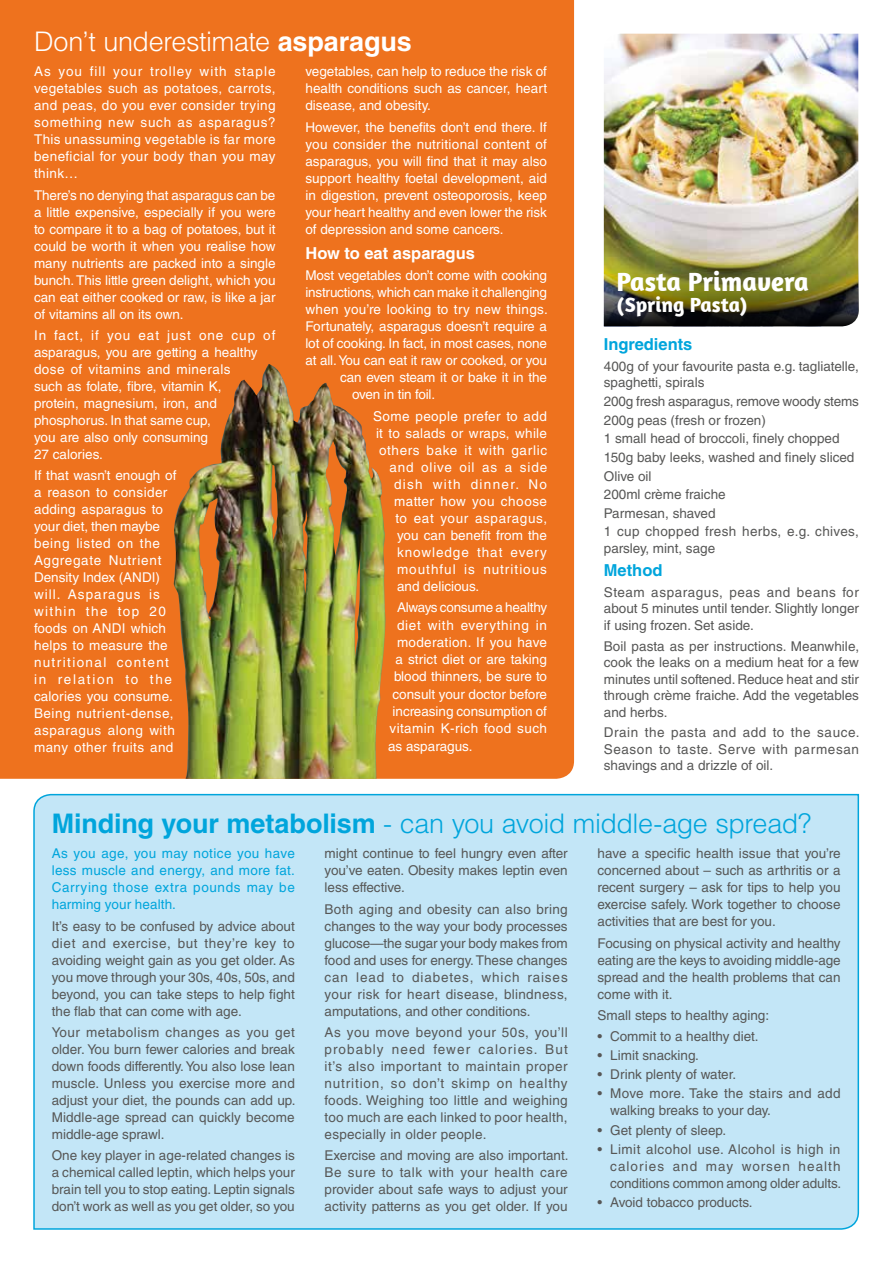
<style>
.page{position:relative;width:893px;height:1263px;background:#fff}
.page>*{position:absolute;margin:0;border:0;box-sizing:border-box;transform-origin:0 0}
.t1{font:300 27px "Helvetica LT Std";letter-spacing:-.015em;color:#00a5dc}
.t2{font:300 27px "Helvetica LT Std";letter-spacing:-.015em;color:#fff}
.t3{font:700 27px "Amaranth";color:#fff}
.t4{font:700 21px "Amaranth";color:#fff}
.t5{font:700 16.5px "Helvetica LT Std";color:#00a5dc}
.t6{font:700 16.5px "Helvetica LT Std";color:#fff}
.t7{font:13.5px/17px "Helvetica LT Std";color:#575756;text-align:justify}
.t8{font:13.5px/17px "Helvetica LT Std";letter-spacing:.005em;color:#fff;text-align:justify}
.t9{font:13.5px/17px "Helvetica LT Std";letter-spacing:.035em;color:#fff}
.t10{font:13.5px/17px "Helvetica LT Std";letter-spacing:.04em;color:#00a5dc;text-align:justify}
.t11{font:13.5px "Helvetica LT Std";letter-spacing:-.015em;color:#fff}
.t12{font:13.5px "Helvetica LT Std";letter-spacing:.025em;color:#fff}
.t13{font:13.5px "Helvetica LT Std";letter-spacing:.03em;color:#fff}
.t14{font:13.5px "Helvetica LT Std";letter-spacing:.05em;color:#fff}
.t15{font:13.5px "Helvetica LT Std";letter-spacing:.075em;color:#fff}
.t16{font:13.5px "Helvetica LT Std";letter-spacing:.045em;color:#fff}
.t17{font:13.5px "Helvetica LT Std";letter-spacing:.06em;color:#fff}
.t18{font:13.5px "Helvetica LT Std";letter-spacing:.04em;color:#fff}
.t19{font:13.5px "Helvetica LT Std";letter-spacing:.07em;color:#fff}
.t20{font:13.5px "Helvetica LT Std";letter-spacing:.1em;color:#fff}
.s1{font-weight:700}
</style>
<div class="page">
<div style="left:0;top:0;width:574px;height:779px;background:#ee721e"></div>
<img style="left:604px;top:34px;width:254px;height:219px">
<img style="left:604px;top:253px;width:255px;height:73px">
<div style="left:33px;top:793px;width:827px;height:437px;background:#c3e6f7"></div>
<img style="left:173px;top:364px;width:213px;height:415px">
<h1 class="t2" style="left:34px;top:25px;width:379px">Don’t underestimate <span class="s1">asparagus</span></h1>
<p class="t8" style="left:34px;top:63px;width:243px">As you fill your trolley with staple vegetables such as potatoes, carrots, and peas, do you ever consider trying something new such as asparagus?<br>This unassuming vegetable is far more beneficial for your body than you may think…</p>
<p class="t8" style="left:34px;top:186px;width:243px">There’s no denying that asparagus can be a little expensive, especially if you were to compare it to a bag of potatoes, but it could be worth it when you realise how many nutrients are packed into a single bunch. This little green delight, which you can eat either cooked or raw, is like a jar of vitamins all on its own.</p>
<p class="t8" style="left:34px;top:327px;width:243px;text-align:left">In fact, if you eat just one cup of asparagus, you are getting a healthy dose of vitamins and minerals<br>such as folate, fibre, vitamin K,<br>protein, magnesium, iron, and phosphorus. In that same cup,<br>you are also only consuming<br>27 calories.</p>
<p class="t9" style="left:34px;top:467px;width:144px">If that wasn’t enough of a reason to consider adding asparagus to your diet, then maybe being listed on the<br>Aggregate Nutrient<br>Density Index (ANDI) will. Asparagus is within the top 20 foods on ANDI which helps to measure the nutritional content in relation to the calories you consume.<br>Being nutrient-dense, asparagus along with many other fruits and</p>
<p class="t8" style="left:305px;top:63px;width:243px">vegetables, can help to reduce the risk of health conditions such as cancer, heart disease, and obesity.</p>
<p class="t8" style="left:305px;top:118px;width:243px">However, the benefits don’t end there. If you consider the nutritional content of asparagus, you will find that it may also support healthy foetal development, aid in digestion, prevent osteoporosis, keep your heart healthy and even lower the risk of depression and some cancers.</p>
<p class="t6" style="left:305px;top:243px;width:171px">How to eat asparagus</p>
<p class="t8" style="left:305px;top:267px;width:243px">Most vegetables don’t come with cooking</p>
<p class="t11" style="left:305px;top:285px;width:243px">instructions, which can make it challenging</p>
<p class="t12" style="left:305px;top:302px;width:244px">when you’re looking to try new things.</p>
<p class="t8" style="left:305px;top:318px;width:243px">Fortunately, asparagus doesn’t require a</p>
<p class="t8" style="left:305px;top:335px;width:243px">lot of cooking. In fact, in most cases, none</p>
<p class="t8" style="left:305px;top:352px;width:243px">at all. You can eat it raw or cooked, or you</p>
<p class="t8" style="left:340px;top:369px;width:208px">can even steam it or bake it in the</p>
<p class="t8" style="left:352px;top:386px;width:85px">oven in tin foil.</p>
<p class="t13" style="left:373px;top:408px;width:175px">Some people prefer to add</p>
<p class="t8" style="left:376px;top:424px;width:172px">it to salads or wraps, while</p>
<p class="t14" style="left:379px;top:442px;width:170px">others bake it with garlic</p>
<p class="t17" style="left:390px;top:459px;width:159px">and olive oil as a side</p>
<p class="t20" style="left:394px;top:476px;width:155px">dish with dinner. No</p>
<p class="t18" style="left:394px;top:493px;width:155px">matter how you choose</p>
<p class="t16" style="left:396px;top:510px;width:153px">to eat your asparagus,</p>
<p class="t8" style="left:397px;top:526px;width:151px">you can benefit from the</p>
<p class="t19" style="left:397px;top:544px;width:151px">knowledge that every</p>
<p class="t15" style="left:397px;top:561px;width:151px">mouthful is nutritious</p>
<p class="t8" style="left:397px;top:577px;width:84px">and delicious.</p>
<p class="t11" style="left:397px;top:600px;width:152px">Always consume a healthy</p>
<p class="t14" style="left:397px;top:617px;width:151px">diet with everything in</p>
<p class="t12" style="left:397px;top:634px;width:152px">moderation. If you have</p>
<p class="t8" style="left:396px;top:651px;width:153px">a strict diet or are taking</p>
<p class="t8" style="left:394px;top:668px;width:154px">blood thinners, be sure to</p>
<p class="t8" style="left:393px;top:685px;width:156px">consult your doctor before</p>
<p class="t8" style="left:393px;top:703px;width:156px">increasing consumption of</p>
<p class="t13" style="left:390px;top:721px;width:159px">vitamin K-rich food such</p>
<p class="t8" style="left:388px;top:737px;width:86px">as asparagus.</p>
<h1 class="t3" style="left:617px;top:265px;width:194px">Pasta Primavera</h1>
<h2 class="t4" style="left:617px;top:292px;width:133px">(Spring Pasta)</h2>
<p class="t5" style="left:604px;top:334px;width:90px">Ingredients</p>
<p class="t7" style="left:604px;top:358px;width:257px;line-height:16.5px">400g of your favourite pasta e.g. tagliatelle, spaghetti, spirals</p>
<p class="t7" style="left:604px;top:392px;width:257px;line-height:18.6px;text-align:left">200g fresh asparagus, remove woody stems<br>200g peas (fresh or frozen)<br>1 small head of broccoli, finely chopped<br>150g baby leeks, washed and finely sliced<br>Olive oil<br>200ml crème fraiche<br>Parmesan, shaved<br>1 cup chopped fresh herbs, e.g. chives,</p>
<p class="t7" style="left:604px;top:540px;width:113px">parsley, mint, sage</p>
<p class="t5" style="left:604px;top:560px;width:60px">Method</p>
<p class="t7" style="left:604px;top:584px;width:257px;line-height:16.5px">Steam asparagus, peas and beans for about 5 minutes until tender. Slightly longer if using frozen. Set aside.</p>
<p class="t7" style="left:604px;top:637px;width:257px;line-height:16.5px">Boil pasta as per instructions. Meanwhile, cook the leaks on a medium heat for a few minutes until softened. Reduce heat and stir through crème fraiche. Add the vegetables and herbs.</p>
<p class="t7" style="left:604px;top:724px;width:257px;line-height:16.5px">Drain the pasta and add to the sauce.<br>Season to taste. Serve with parmesan shavings and a drizzle of oil.</p>
<h1 class="t1" style="left:52px;top:807px;width:761px"><span class="s1">Minding your metabolism</span> - can you avoid middle-age spread?</h1>
<p class="t10" style="left:52px;top:845px;width:245px">As you age, you may notice you have less muscle and energy, and more fat.<br>Carrying those extra pounds may be harming your health.</p>
<p class="t7" style="left:52px;top:917px;width:245px">It’s easy to be confused by advice about diet and exercise, but they’re key to avoiding weight gain as you get older. As you move through your 30s, 40s, 50s, and beyond, you can take steps to help fight the flab that can come with age.</p>
<p class="t7" style="left:52px;top:1023px;width:245px">Your metabolism changes as you get older. You burn fewer calories and break down foods differently. You also lose lean muscle. Unless you exercise more and adjust your diet, the pounds can add up.<br>Middle-age spread can quickly become middle-age sprawl.</p>
<p class="t7" style="left:52px;top:1147px;width:245px">One key player in age-related changes is a chemical called leptin, which helps your brain tell you to stop eating. Leptin signals don’t work as well as you get older, so you</p>
<p class="t7" style="left:325px;top:845px;width:245px">might continue to feel hungry even after you’ve eaten. Obesity makes leptin even less effective.</p>
<p class="t7" style="left:325px;top:900px;width:245px">Both aging and obesity can also bring changes to the way your body processes glucose—the sugar your body makes from food and uses for energy. These changes can lead to diabetes, which raises your risk for heart disease, blindness, amputations, and other conditions.</p>
<p class="t7" style="left:325px;top:1023px;width:245px">As you move beyond your 50s, you’ll probably need fewer calories. But it’s also important to maintain proper nutrition, so don’t skimp on healthy foods. Weighing too little and weighing too much are each linked to poor health, especially in older people.</p>
<p class="t7" style="left:325px;top:1147px;width:245px">Exercise and moving are also important.<br>Be sure to talk with your health care provider about safe ways to adjust your activity patterns as you get older. If you</p>
<p class="t7" style="left:597px;top:845px;width:245px">have a specific health issue that you’re concerned about – such as arthritis or a recent surgery – ask for tips to help you exercise safely. Work together to choose activities that are best for you.</p>
<p class="t7" style="left:597px;top:934px;width:245px">Focusing on physical activity and healthy eating are the keys to avoiding middle-age spread and the health problems that can come with it.</p>
<p class="t7" style="left:597px;top:1006px;width:173px">Small steps to healthy aging:</p>
<p class="t7" style="left:597px;top:1028px;width:163px">• Commit to a healthy diet.</p>
<p class="t7" style="left:597px;top:1047px;width:103px">• Limit snacking.</p>
<p class="t7" style="left:597px;top:1066px;width:140px">• Drink plenty of water.</p>
<p class="t7" style="left:610px;top:1085px;width:232px;text-indent:-13px">• Move more. Take the stairs and add walking breaks to your day.</p>
<p class="t7" style="left:597px;top:1121px;width:130px">• Get plenty of sleep.</p>
<p class="t7" style="left:610px;top:1140px;width:232px;text-indent:-13px">• Limit alcohol use. Alcohol is high in calories and may worsen health conditions common among older adults.</p>
<p class="t7" style="left:597px;top:1193px;width:157px">• Avoid tobacco products.</p>
</div>
